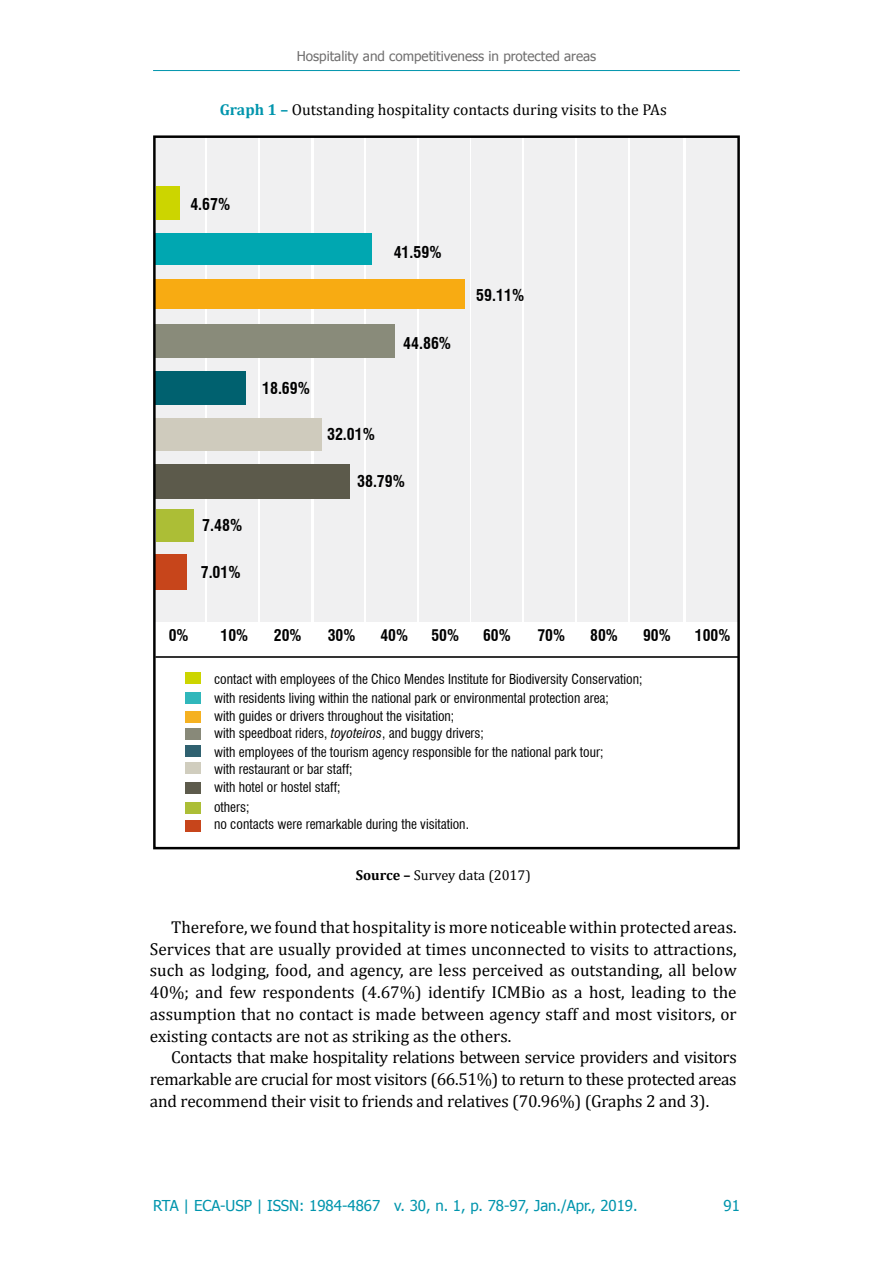
<style>
.page{position:relative;width:893px;height:1263px;background:#fff}
.page>*{position:absolute;margin:0;border:0;box-sizing:border-box;transform-origin:0 0}
.t1{font:17.25px/21.8px "Cambria";letter-spacing:-.01em;color:#000;text-align:justify}
.t2{font:700 condensed 15.9px "Swiss 721 BT";color:#000}
.t3{font:15.75px "Cambria";color:#000}
.t4{font:700 condensed 15.6px "Swiss 721 BT";color:#000}
.t5{font:15px "Tahoma";color:#0095ad}
.t6{font:14.25px "Cambria";color:#000}
.t7{font:condensed 13.5px/18.6px "Swiss 721 BT";color:#000}
.t8{font:13.5px "Tahoma";color:#706f6f}
.s1{font-weight:700;color:#0095ad}
.s2{font-style:italic}
.s3{font-weight:700}
</style>
<div class="page">
<hr style="left:153px;top:70px;width:587px;height:1px;background:#0095ad">
<div style="left:630px;top:137px;width:53px;height:485px;background:#f0f0f1"></div>
<div style="left:686px;top:137px;width:53px;height:485px;background:#f0f0f1"></div>
<div style="left:578px;top:137px;width:50px;height:485px;background:#f0f0f1"></div>
<div style="left:524px;top:137px;width:51px;height:485px;background:#f0f0f1"></div>
<div style="left:472px;top:137px;width:50px;height:485px;background:#f0f0f1"></div>
<div style="left:419px;top:137px;width:51px;height:485px;background:#f0f0f1"></div>
<div style="left:367px;top:137px;width:50px;height:485px;background:#f0f0f1"></div>
<div style="left:314px;top:137px;width:49px;height:485px;background:#f0f0f1"></div>
<div style="left:261px;top:137px;width:50px;height:485px;background:#f0f0f1"></div>
<div style="left:208px;top:137px;width:50px;height:485px;background:#f0f0f1"></div>
<div style="left:154px;top:137px;width:50px;height:485px;background:#f0f0f1"></div>
<hr style="left:155px;top:656px;width:584px;height:2px;background:#000">
<div style="left:156px;top:371px;width:90px;height:34px;background:#00616f"></div>
<div style="left:156px;top:324px;width:239px;height:34px;background:#898b7a"></div>
<div style="left:156px;top:418px;width:166px;height:33px;background:#cfcbbd"></div>
<div style="left:156px;top:464px;width:194px;height:34px;background:#5c5a4b"></div>
<div style="left:156px;top:187px;width:23px;height:33px;background:#ccd500"></div>
<div style="left:186px;top:672px;width:15px;height:12px;background:#ccd500"></div>
<div style="left:186px;top:692px;width:15px;height:11px;background:#30b7bb"></div>
<div style="left:186px;top:711px;width:15px;height:12px;background:#f5b121"></div>
<div style="left:186px;top:728px;width:15px;height:12px;background:#888979"></div>
<div style="left:186px;top:745px;width:15px;height:12px;background:#2f6170"></div>
<div style="left:186px;top:762px;width:15px;height:12px;background:#d0cdbe"></div>
<div style="left:186px;top:782px;width:15px;height:12px;background:#5d5b4c"></div>
<div style="left:186px;top:802px;width:15px;height:11px;background:#acbe36"></div>
<div style="left:186px;top:820px;width:15px;height:11px;background:#c7451b"></div>
<div style="left:156px;top:510px;width:37px;height:32px;background:#acbe36"></div>
<div style="left:155px;top:555px;width:32px;height:35px;background:#c7451b"></div>
<div style="left:156px;top:279px;width:309px;height:29px;background:#f8ab12"></div>
<div style="left:156px;top:234px;width:216px;height:31px;background:#00a7b1"></div>
<p class="t8" style="left:297px;top:47px;width:301px">Hospitality and competitiveness in protected areas</p>
<p class="t3" style="left:220px;top:101px;width:449px"><span class="s1">Graph 1 –</span> Outstanding hospitality contacts during visits to the PAs</p>
<p class="t2" style="left:190px;top:194px;width:42px">4.67%</p>
<p class="t2" style="left:394px;top:243px;width:49px">41.59%</p>
<p class="t2" style="left:202px;top:516px;width:42px">7.48%</p>
<p class="t2" style="left:201px;top:563px;width:42px">7.01%</p>
<p class="t2" style="left:262px;top:379px;width:49px">18.69%</p>
<p class="t2" style="left:403px;top:334px;width:49px">44.86%</p>
<p class="t2" style="left:327px;top:425px;width:49px">32.01%</p>
<p class="t2" style="left:357px;top:471px;width:49px">38.79%</p>
<p class="t2" style="left:476px;top:286px;width:49px">59.11%</p>
<p class="t4" style="left:169px;top:626px;width:21px">0%</p>
<p class="t4" style="left:221px;top:626px;width:29px">10%</p>
<p class="t4" style="left:274px;top:626px;width:29px">20%</p>
<p class="t4" style="left:328px;top:626px;width:29px">30%</p>
<p class="t4" style="left:380px;top:626px;width:29px">40%</p>
<p class="t4" style="left:431px;top:626px;width:29px">50%</p>
<p class="t4" style="left:483px;top:626px;width:29px">60%</p>
<p class="t4" style="left:537px;top:626px;width:29px">70%</p>
<p class="t4" style="left:590px;top:626px;width:29px">80%</p>
<p class="t4" style="left:643px;top:626px;width:29px">90%</p>
<p class="t4" style="left:695px;top:626px;width:37px">100%</p>
<p class="t7" style="left:214px;top:670px;width:430px">contact with employees of the Chico Mendes Institute for Biodiversity Conservation; with residents living within the national park or environmental protection area;<br>with guides or drivers throughout the visitation;</p>
<p class="t7" style="left:214px;top:724px;width:391px">with speedboat riders, <span class="s2">toyoteiros</span>, and buggy drivers;<br>with employees of the tourism agency responsible for the national park tour;</p>
<p class="t7" style="left:214px;top:760px;width:140px;line-height:17.9px">with restaurant or bar staff; with hotel or hostel staff;</p>
<p class="t7" style="left:214px;top:798px;width:256px;line-height:17.5px">others;<br>no contacts were remarkable during the visitation.</p>
<p class="t6" style="left:356px;top:867px;width:177px"><span class="s3">Source –</span> Survey data (2017)</p>
<p class="t1" style="left:150px;top:916px;width:588px;text-indent:21px">Therefore, we found that hospitality is more noticeable within protected areas.<br>Services that are usually provided at times unconnected to visits to attractions, such as lodging, food, and agency, are less perceived as outstanding, all below 40%; and few respondents (4.67%) identify ICMBio as a host, leading to the assumption that no contact is made between agency staff and most visitors, or existing contacts are not as striking as the others.</p>
<p class="t1" style="left:150px;top:1046px;width:588px;text-indent:21px">Contacts that make hospitality relations between service providers and visitors remarkable are crucial for most visitors (66.51%) to return to these protected areas and recommend their visit to friends and relatives (70.96%) (Graphs 2 and 3).</p>
<p class="t5" style="left:153px;top:1196px;width:486px">RTA | ECA-USP | ISSN: 1984-4867 v. 30, n. 1, p. 78-97, Jan./Apr., 2019.</p>
<p class="t5" style="left:723px;top:1196px;width:18px">91</p>
</div>
